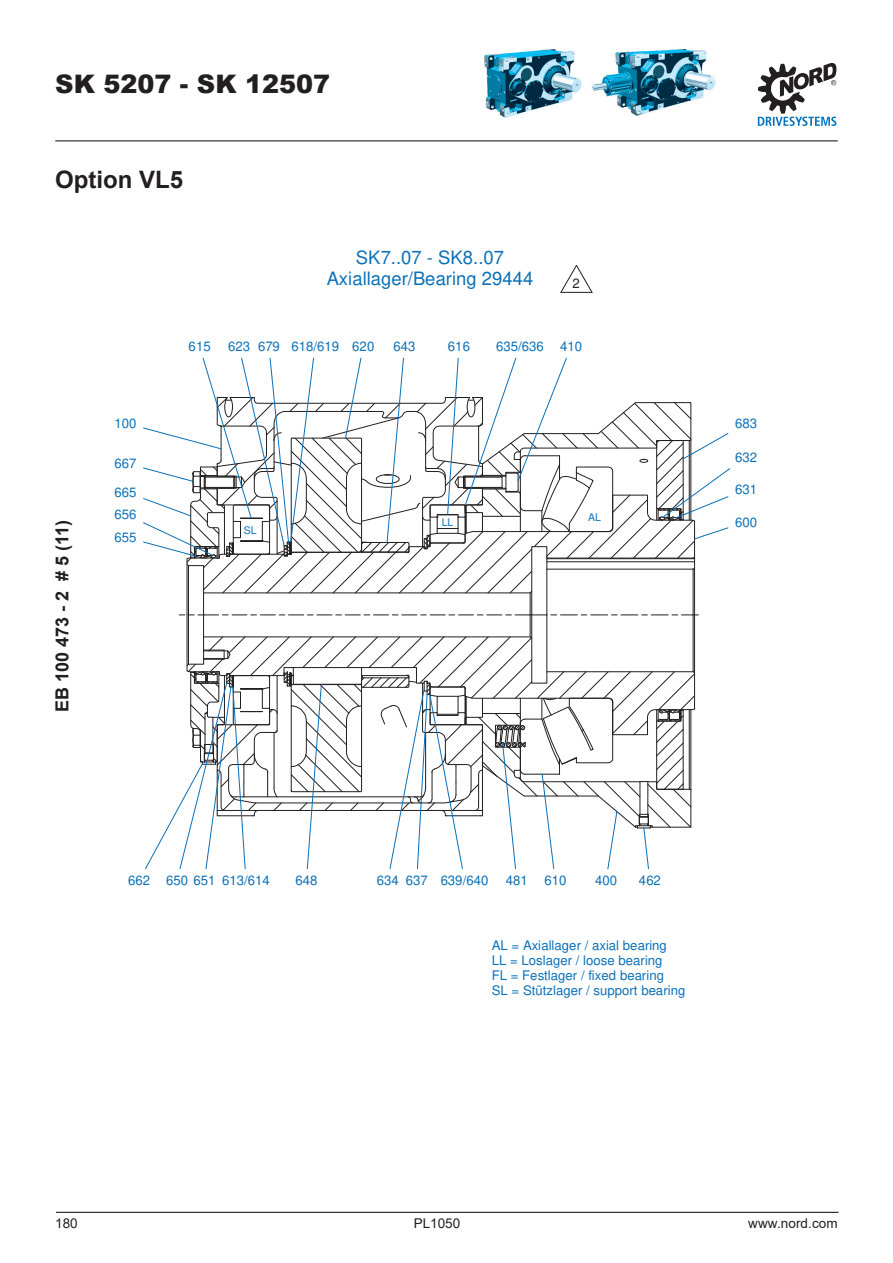
<style>
.page{position:relative;width:893px;height:1263px;background:#fff}
.page>*{position:absolute;margin:0;border:0;box-sizing:border-box;transform-origin:0 0}
.t1{font:900 25.5px "Arial";color:#231f20}
.t2{font:700 24px "Arial";color:#231f20}
.t3{font:18.45px/21px "Helvetica";color:#0b70b7;text-align:center}
.t4{font:700 18px "Arial";color:#231f20}
.t5{font:13.5px "Arial";letter-spacing:.005em;color:#231f20}
.t6{font:13.2px/15px "Helvetica";letter-spacing:.005em;color:#0b70b7}
.t7{font:13.2px "Helvetica";color:#231f20}
.t8{font:10.5px "Helvetica";color:#0b70b7}
</style>
<div class="page">
<hr style="left:55px;top:140px;width:783px;height:1px;background:#231f20">
<hr style="left:56px;top:1212px;width:782px;height:1px;background:#231f20">
<img style="left:484px;top:49px;width:232px;height:69px">
<svg style="left:758px;top:63px;width:78px;height:63px"></svg>
<svg style="left:560px;top:265px;width:33px;height:28px"></svg>
<svg style="left:143px;top:357px;width:588px;height:513px"></svg>
<h1 class="t1" style="left:55px;top:66px;width:276px">SK 5207 - SK 12507</h1>
<h2 class="t2" style="left:55px;top:162px;width:130px">Option VL5</h2>
<h3 class="t3" style="left:327px;top:247px;width:208px">SK7..07 - SK8..07<br>Axiallager/Bearing 29444</h3>
<p class="t7" style="left:572px;top:276px;width:9px">2</p>
<h3 class="t4" style="left:49px;top:712px;width:194px;rotate:-90deg">EB 100 473 - 2 # 5 (11)</h3>
<p class="t6" style="left:114px;top:416px;width:24px">100</p>
<p class="t6" style="left:114px;top:449px;width:24px;line-height:28.7px">667<br>665</p>
<p class="t6" style="left:114px;top:503px;width:24px;line-height:22.8px">656<br>655</p>
<p class="t6" style="left:189px;top:339px;width:24px">615</p>
<p class="t6" style="left:228px;top:339px;width:148px">623 679 618/619 620</p>
<p class="t6" style="left:393px;top:339px;width:24px">643</p>
<p class="t6" style="left:448px;top:339px;width:24px">616</p>
<p class="t6" style="left:496px;top:339px;width:88px">635/636 410</p>
<p class="t8" style="left:244px;top:524px;width:14px">SL</p>
<p class="t8" style="left:442px;top:517px;width:13px">LL</p>
<p class="t8" style="left:588px;top:511px;width:14px">AL</p>
<p class="t6" style="left:735px;top:416px;width:24px">683</p>
<p class="t6" style="left:735px;top:449px;width:24px">632</p>
<p class="t6" style="left:735px;top:482px;width:24px">631</p>
<p class="t6" style="left:735px;top:514px;width:24px">600</p>
<p class="t6" style="left:128px;top:873px;width:143px">662 650 651 613/614</p>
<p class="t6" style="left:296px;top:873px;width:23px">648</p>
<p class="t6" style="left:377px;top:873px;width:113px">634 637 639/640</p>
<p class="t6" style="left:506px;top:873px;width:23px">481</p>
<p class="t6" style="left:544px;top:873px;width:23px">610</p>
<p class="t6" style="left:595px;top:873px;width:23px">400</p>
<p class="t6" style="left:639px;top:873px;width:24px">462</p>
<p class="t6" style="left:492px;top:938px;width:195px">AL = Axiallager / axial bearing<br>LL = Loslager / loose bearing<br>FL = Festlager / fixed bearing<br>SL = Stützlager / support bearing</p>
<p class="t5" style="left:55px;top:1214px;width:24px">180</p>
<p class="t5" style="left:414px;top:1214px;width:48px">PL1050</p>
<p class="t5" style="left:748px;top:1214px;width:91px">www.nord.com</p>
</div>
